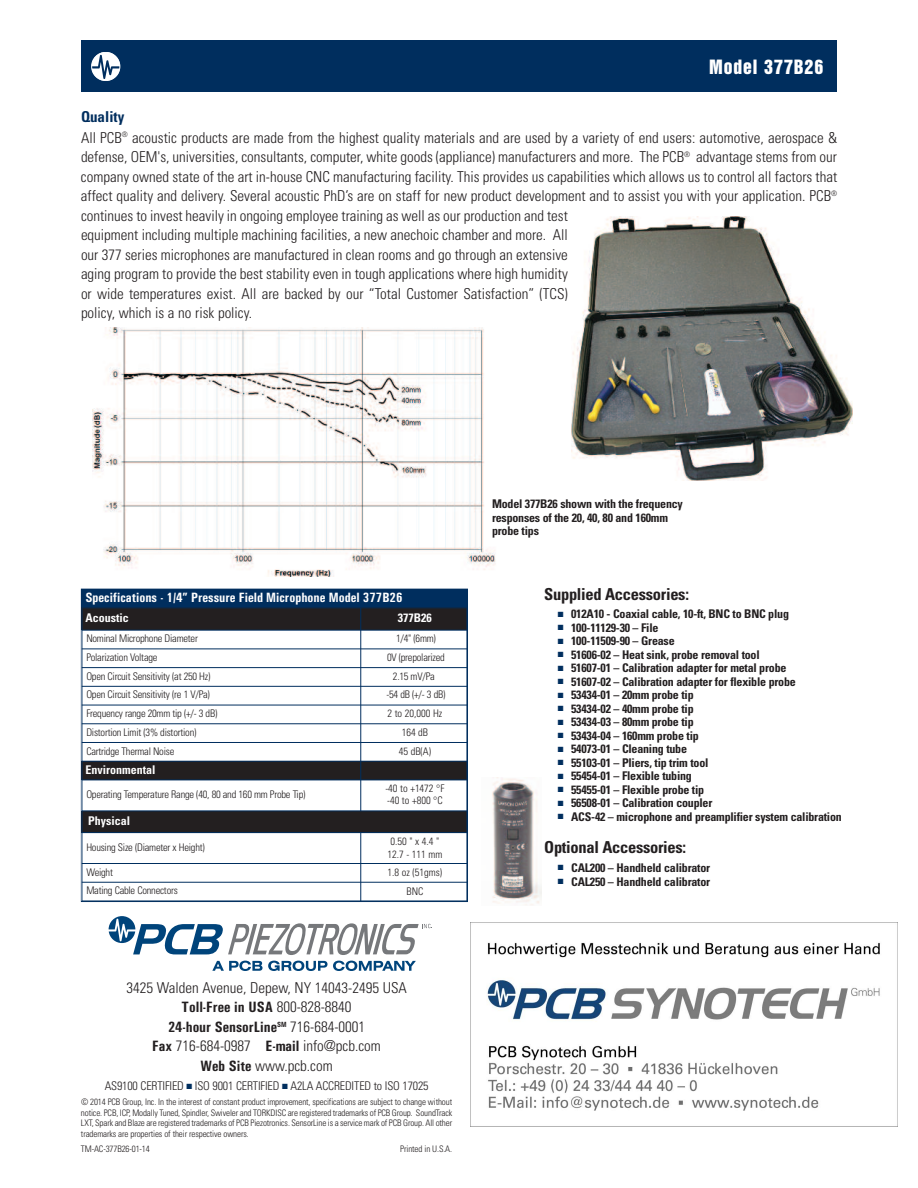
<style>
.page{position:relative;width:918px;height:1188px;background:#fff}
.page>*{position:absolute;margin:0;border:0;box-sizing:border-box;transform-origin:0 0}
.t1{font:18px "Swiss 921 BT Regular A";letter-spacing:.05em;color:#fff}
.t2{font:700 condensed 16.5px "Univers";letter-spacing:-.02em;color:#231f20}
.t3{font:300 condensed 15px/19.6px "Univers";color:#231f20}
.t4{font:700 condensed 13.5px "Univers";color:#fff}
.t5{font:700 condensed 12px/13.5px "Univers";letter-spacing:-.02em;color:#231f20}
.t6{font:300 condensed 12px "Univers";letter-spacing:-.015em;color:#231f20}
.t7{font:700 condensed 12px "Univers";color:#fff}
.t8{font:300 condensed 10.5px/13.5px "Univers";letter-spacing:-.02em;color:#231f20}
.t9{font:300 condensed 10.5px/12px "Univers";color:#231f20}
.t10{font:300 condensed 9px/10.5px "Univers";letter-spacing:-.015em;color:#231f20;text-align:justify}
.s1{font-weight:700;color:#002e5e}
.s2{font-weight:700}
.s3{color:#002e5e}
</style>
<div class="page">
<div style="left:82px;top:590px;width:385px;height:18px;background:#002e5e"></div>
<div style="left:82px;top:608px;width:279px;height:22px;background:#231f20"></div>
<div style="left:361px;top:608px;width:106px;height:22px;background:#231f20"></div>
<div style="left:82px;top:761px;width:279px;height:19px;background:#231f20"></div>
<div style="left:361px;top:761px;width:106px;height:19px;background:#231f20"></div>
<div style="left:82px;top:811px;width:385px;height:22px;background:#231f20"></div>
<hr style="left:82px;top:590px;width:1px;height:311px;background:#002e5e">
<hr style="left:361px;top:608px;width:1px;height:203px;background:#002e5e">
<hr style="left:361px;top:832px;width:1px;height:69px;background:#002e5e">
<hr style="left:467px;top:590px;width:1px;height:311px;background:#002e5e">
<hr style="left:82px;top:589px;width:385px;height:1px;background:#002e5e">
<hr style="left:82px;top:608px;width:385px;height:1px;background:#002e5e">
<hr style="left:82px;top:630px;width:385px;height:1px;background:#002e5e">
<hr style="left:82px;top:649px;width:385px;height:1px;background:#002e5e">
<hr style="left:82px;top:667px;width:385px;height:1px;background:#002e5e">
<hr style="left:82px;top:686px;width:385px;height:1px;background:#002e5e">
<hr style="left:82px;top:705px;width:385px;height:1px;background:#002e5e">
<hr style="left:82px;top:724px;width:385px;height:1px;background:#002e5e">
<hr style="left:82px;top:742px;width:385px;height:1px;background:#002e5e">
<hr style="left:82px;top:761px;width:385px;height:1px;background:#002e5e">
<hr style="left:82px;top:780px;width:385px;height:1px;background:#002e5e">
<hr style="left:82px;top:811px;width:385px;height:1px;background:#002e5e">
<hr style="left:82px;top:832px;width:385px;height:1px;background:#002e5e">
<hr style="left:82px;top:863px;width:385px;height:1px;background:#002e5e">
<hr style="left:82px;top:882px;width:385px;height:1px;background:#002e5e">
<hr style="left:82px;top:901px;width:385px;height:1px;background:#002e5e">
<img style="left:92px;top:327px;width:404px;height:250px">
<img style="left:492px;top:777px;width:50px;height:128px">
<img style="left:572px;top:216px;width:280px;height:264px">
<svg style="left:109px;top:916px;width:323px;height:39px"></svg>
<svg style="left:212px;top:961px;width:204px;height:10px"></svg>
<div style="left:81px;top:40px;width:756px;height:52px;background:#002e5e"></div>
<svg style="left:91px;top:52px;width:29px;height:29px"></svg>
<div style="left:91px;top:52px;width:29px;height:29px;border:1px solid #fff;border-radius:50%"></div>
<img style="left:470px;top:922px;width:428px;height:204px">
<p class="t1" style="left:709px;top:59px;width:116px">Model 377B26</p>
<p class="t3" style="left:81px;top:108px;width:758px"><span class="s1">Quality<br></span>All PCB<sup>®</sup> acoustic products are made from the highest quality materials and are used by a variety of end users: automotive, aerospace &amp; defense, OEM's, universities, consultants, computer, white goods (appliance) manufacturers and more. The PCB<sup>®</sup> advantage stems from our company owned state of the art in-house CNC manufacturing facility. This provides us capabilities which allows us to control all factors that affect quality and delivery. Several acoustic PhD’s are on staff for new product development and to assist you with your application. PCB<sup>® </sup>continues to invest heavily in ongoing employee training as well as our production and test<br>equipment including multiple machining facilities, a new anechoic chamber and more. All<br>our 377 series microphones are manufactured in clean rooms and go through an extensive<br>aging program to provide the best stability even in tough applications where high humidity<br>or wide temperatures exist. All are backed by our “Total Customer Satisfaction” (TCS)<br>policy, which is a no risk policy.</p>
<p class="t4" style="left:85px;top:590px;width:319px">Specifications - 1/4” Pressure Field Microphone Model 377B26</p>
<p class="t7" style="left:85px;top:613px;width:45px">Acoustic</p>
<p class="t7" style="left:398px;top:613px;width:35px">377B26</p>
<p class="t8" style="left:86px;top:633px;width:113px">Nominal Microphone Diameter</p>
<p class="t8" style="left:396px;top:633px;width:41px">1/4" (6mm)</p>
<p class="t8" style="left:86px;top:651px;width:73px">Polarization Voltage</p>
<p class="t8" style="left:387px;top:651px;width:59px">0V (prepolarized</p>
<p class="t8" style="left:86px;top:670px;width:126px">Open Circuit Sensitivity (at 250 Hz)</p>
<p class="t8" style="left:393px;top:670px;width:43px">2.15 mV/Pa</p>
<p class="t8" style="left:86px;top:689px;width:125px">Open Circuit Sensitivity (re 1 V/Pa)</p>
<p class="t8" style="left:386px;top:689px;width:60px">-54 dB (+/- 3 dB)</p>
<p class="t8" style="left:86px;top:708px;width:133px">Frequency range 20mm tip (+/- 3 dB)</p>
<p class="t8" style="left:387px;top:708px;width:56px">2 to 20,000 Hz</p>
<p class="t8" style="left:86px;top:726px;width:112px">Distortion Limit (3% distortion)</p>
<p class="t8" style="left:402px;top:726px;width:28px">164 dB</p>
<p class="t8" style="left:86px;top:745px;width:90px">Cartridge Thermal Noise</p>
<p class="t8" style="left:399px;top:745px;width:34px">45 dB(A)</p>
<p class="t7" style="left:85px;top:765px;width:71px">Environmental</p>
<p class="t8" style="left:86px;top:789px;width:221px">Operating Temperature Range (40, 80 and 160 mm Probe Tip)</p>
<p class="t9" style="left:385px;top:783px;width:61px">-40 to +1472 °F -40 to +800 °C</p>
<p class="t7" style="left:88px;top:816px;width:43px">Physical</p>
<p class="t8" style="left:86px;top:841px;width:120px">Housing Size (Diameter x Height)</p>
<p class="t8" style="left:387px;top:835px;width:56px">0.50 " x 4.4 "<br>12.7 - 111 mm</p>
<p class="t8" style="left:86px;top:866px;width:28px">Weight</p>
<p class="t8" style="left:388px;top:866px;width:56px">1.8 oz (51gms)</p>
<p class="t8" style="left:86px;top:885px;width:93px">Mating Cable Connectors</p>
<p class="t8" style="left:406px;top:885px;width:18px">BNC</p>
<p class="t3" style="left:126px;top:979px;width:282px;text-align:center">3425 Walden Avenue, Depew, NY 14043-2495 USA <span class="s2">Toll-Free in USA</span> 800-828-8840<br><span class="s2">24-hour SensorLine</span><sup>SM</sup> 716-684-0001<br><span class="s2">Fax</span> 716-684-0987 <span class="s2">E-mail</span> info@pcb.com<br><span class="s2">Web Site</span> www.pcb.com</p>
<p class="t6" style="left:105px;top:1082px;width:325px">AS9100 CERTIFIED <span class="s3">■</span> ISO 9001 CERTIFIED <span class="s3">■</span> A2LA ACCREDITED to ISO 17025</p>
<p class="t10" style="left:81px;top:1098px;width:373px">© 2014 PCB Group, Inc. In the interest of constant product improvement, specifications are subject to change without notice. PCB, ICP, Modally Tuned, Spindler, Swiveler and TORKDISC are registered trademarks of PCB Group. SoundTrack LXT, Spark and Blaze are registered trademarks of PCB Piezotronics. SensorLine is a service mark of PCB Group. All other trademarks are properties of their respective owners.</p>
<p class="t10" style="left:81px;top:1144px;width:70px">TM-AC-377B26-01-14</p>
<p class="t10" style="left:400px;top:1144px;width:53px">Printed in U.S.A.</p>
<p class="t5" style="left:492px;top:498px;width:192px">Model 377B26 shown with the frequency responses of the 20, 40, 80 and 160mm probe tips</p>
<p class="t2" style="left:544px;top:588px;width:146px">Supplied Accessories:</p>
<p class="t5" style="left:558px;top:608px;width:233px"><sup>■</sup> 012A10 - Coaxial cable, 10-ft, BNC to BNC plug</p>
<p class="t5" style="left:558px;top:622px;width:102px"><sup>■</sup> 100-11129-30 – File</p>
<p class="t5" style="left:558px;top:635px;width:118px"><sup>■</sup> 100-11509-90 – Grease</p>
<p class="t5" style="left:558px;top:649px;width:204px"><sup>■</sup> 51606-02 – Heat sink, probe removal tool</p>
<p class="t5" style="left:558px;top:662px;width:230px"><sup>■</sup> 51607-01 – Calibration adapter for metal probe</p>
<p class="t5" style="left:558px;top:676px;width:240px"><sup>■</sup> 51607-02 – Calibration adapter for flexible probe</p>
<p class="t5" style="left:558px;top:689px;width:138px"><sup>■</sup> 53434-01 – 20mm probe tip</p>
<p class="t5" style="left:558px;top:703px;width:138px"><sup>■</sup> 53434-02 – 40mm probe tip</p>
<p class="t5" style="left:558px;top:716px;width:138px"><sup>■</sup> 53434-03 – 80mm probe tip</p>
<p class="t5" style="left:558px;top:730px;width:143px"><sup>■</sup> 53434-04 – 160mm probe tip</p>
<p class="t5" style="left:558px;top:743px;width:131px"><sup>■</sup> 54073-01 – Cleaning tube</p>
<p class="t5" style="left:558px;top:757px;width:152px"><sup>■</sup> 55103-01 – Pliers, tip trim tool</p>
<p class="t5" style="left:558px;top:770px;width:136px"><sup>■</sup> 55454-01 – Flexible tubing</p>
<p class="t5" style="left:558px;top:784px;width:148px"><sup>■</sup> 55455-01 – Flexible probe tip</p>
<p class="t5" style="left:558px;top:797px;width:156px"><sup>■</sup> 56508-01 – Calibration coupler</p>
<p class="t5" style="left:558px;top:811px;width:286px"><sup>■</sup> ACS-42 – microphone and preamplifier system calibration</p>
<p class="t2" style="left:544px;top:841px;width:144px">Optional Accessories:</p>
<p class="t5" style="left:558px;top:862px;width:154px"><sup>■</sup> CAL200 – Handheld calibrator</p>
<p class="t5" style="left:558px;top:876px;width:154px"><sup>■</sup> CAL250 – Handheld calibrator</p>
</div>
